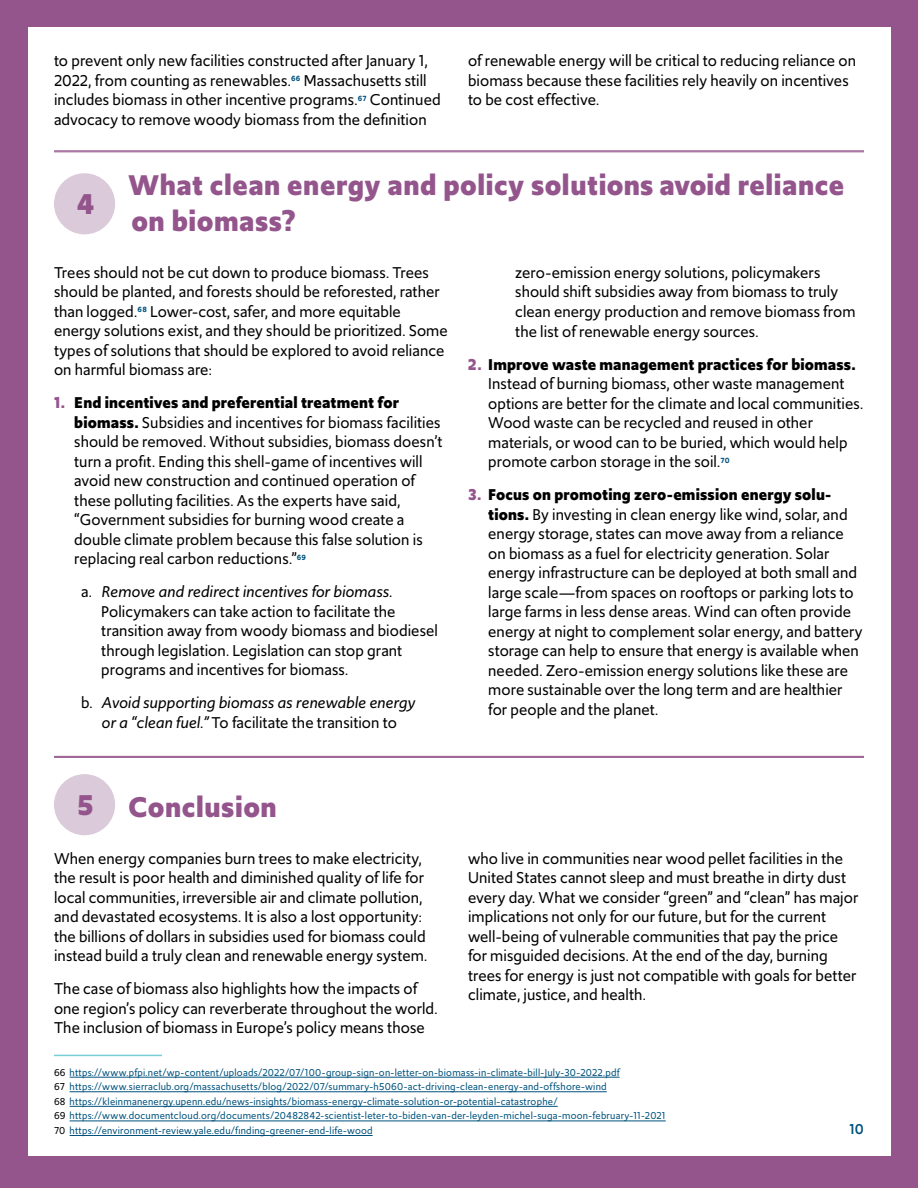
<style>
.page{position:relative;width:918px;height:1188px;background:#94558c}
.page>*{position:absolute;margin:0;border:0;box-sizing:border-box;transform-origin:0 0}
.t1{font:700 30px/36px "Upgrade";letter-spacing:.015em;color:#94558c}
.t2{font:16.5px/19.5px "Upgrade";letter-spacing:.005em;color:#000}
.t3{font:italic 16.5px/19.5px "Upgrade";color:#000;text-align:center}
.t4{font:500 15px "Upgrade";color:#00527d}
.t5{font:10.5px/14.5px "Upgrade";letter-spacing:.025em;color:#00537e}
.s1{font-weight:700;color:#94558c}
.s2{font-weight:700}
.s3{font-style:italic}
.s4{font-style:normal}
.s5{color:#000}
</style>
<div class="page">
<div style="left:28px;top:27px;width:863px;height:1129px;background:#fff"></div>
<hr style="left:54px;top:1055px;width:108px;height:1px;background:#77ced7">
<hr style="left:70px;top:1077px;width:550px;height:1px;background:#00527d">
<hr style="left:70px;top:1091px;width:537px;height:1px;background:#00527d">
<hr style="left:70px;top:1106px;width:488px;height:1px;background:#00527d">
<hr style="left:70px;top:1121px;width:596px;height:1px;background:#00527d">
<hr style="left:70px;top:1135px;width:303px;height:1px;background:#00527d">
<div style="left:54px;top:173px;width:61px;height:61px;background:#dbcada;border-radius:50%"></div>
<div style="left:54px;top:774px;width:61px;height:61px;background:#dbcada;border-radius:50%"></div>
<hr style="left:54px;top:150px;width:810px;height:1px;background:#94558c">
<hr style="left:54px;top:152px;width:810px;height:1px;background:#94558c">
<hr style="left:54px;top:756px;width:810px;height:1px;background:#94558c">
<hr style="left:54px;top:757px;width:810px;height:1px;background:#94558c">
<p class="t2" style="left:54px;top:51px;width:388px">to prevent only new facilities constructed after January 1, 2022, from counting as renewables.<sup>66</sup> Massachusetts still includes biomass in other incentive programs.<sup>67</sup> Continued advocacy to remove woody biomass from the definition</p>
<p class="t2" style="left:468px;top:51px;width:390px">of renewable energy will be critical to reducing reliance on biomass because these facilities rely heavily on incentives to be cost effective.</p>
<h1 class="t1" style="left:128px;top:168px;width:718px">What clean energy and policy solutions avoid reliance on biomass?</h1>
<p class="t2" style="left:54px;top:263px;width:395px">Trees should not be cut down to produce biomass. Trees should be planted, and forests should be reforested, rather than logged.<sup>68</sup> Lower-cost, safer, and more equitable energy solutions exist, and they should be prioritized. Some types of solutions that should be explored to avoid reliance on harmful biomass are:</p>
<p class="t2" style="left:74px;top:393px;width:370px;text-indent:-20px"><span class="s1">1.</span> <span class="s2">End incentives and preferential treatment for biomass.</span> Subsidies and incentives for biomass facilities should be removed. Without subsidies, biomass doesn’t turn a profit. Ending this shell-game of incentives will avoid new construction and continued operation of these polluting facilities. As the experts have said, “Government subsidies for burning wood create a double climate problem because this false solution is replacing real carbon reductions.”<sup>69</sup></p>
<p class="t2" style="left:101px;top:582px;width:338px;text-indent:-20px">a. <span class="s3">Remove and redirect incentives for biomass.<br></span>Policymakers can take action to facilitate the transition away from woody biomass and biodiesel through legislation. Legislation can stop grant programs and incentives for biomass.</p>
<p class="t3" style="left:81px;top:693px;width:336px"><span class="s4">b.</span> Avoid supporting biomass as renewable energy or a “clean fuel.” <span class="s4">To facilitate the transition to</span></p>
<h1 class="t1" style="left:77px;top:186px;width:20px">4</h1>
<p class="t2" style="left:515px;top:263px;width:342px">zero-emission energy solutions, policymakers should shift subsidies away from biomass to truly clean energy production and remove biomass from the list of renewable energy sources.</p>
<p class="t2" style="left:488px;top:354px;width:376px;text-indent:-20px"><span class="s1">2.</span> <span class="s2">Improve waste management practices for biomass.<br></span>Instead of burning biomass, other waste management options are better for the climate and local communities.<br>Wood waste can be recycled and reused in other materials, or wood can to be buried, which would help promote carbon storage in the soil.<sup>70</sup></p>
<p class="t2" style="left:488px;top:485px;width:376px;text-indent:-20px"><span class="s1">3.</span> <span class="s2">Focus on promoting zero-emission energy solu&shy;tions.</span> By investing in clean energy like wind, solar, and energy storage, states can move away from a reliance on biomass as a fuel for electricity generation. Solar energy infrastructure can be deployed at both small and large scale—from spaces on rooftops or parking lots to large farms in less dense areas. Wind can often provide energy at night to complement solar energy, and battery storage can help to ensure that energy is available when needed. Zero-emission energy solutions like these are more sustainable over the long term and are healthier for people and the planet.</p>
<h1 class="t1" style="left:78px;top:789px;width:201px">5 Conclusion</h1>
<p class="t2" style="left:54px;top:848px;width:375px">When energy companies burn trees to make electricity, the result is poor health and diminished quality of life for local communities, irreversible air and climate pollution, and devastated ecosystems. It is also a lost opportunity: the billions of dollars in subsidies used for biomass could instead build a truly clean and renewable energy system.</p>
<p class="t2" style="left:54px;top:979px;width:385px">The case of biomass also highlights how the impacts of one region’s policy can reverberate throughout the world.<br>The inclusion of biomass in Europe’s policy means those</p>
<p class="t2" style="left:468px;top:849px;width:392px">who live in communities near wood pellet facilities in the United States cannot sleep and must breathe in dirty dust every day. What we consider “green” and “clean” has major implications not only for our future, but for the current well-being of vulnerable communities that pay the price for misguided decisions. At the end of the day, burning trees for energy is just not compatible with goals for better climate, justice, and health.</p>
<p class="t5" style="left:54px;top:1065px;width:613px"><span class="s5">66</span> https://www.pfpi.net/wp-content/uploads/2022/07/100-group-sign-on-letter-on-biomass-in-climate-bill-July-30-2022.pdf<br><span class="s5">67</span> https://www.sierraclub.org/massachusetts/blog/2022/07/summary-h5060-act-driving-clean-energy-and-offshore-wind<br><span class="s5">68</span> https://kleinmanenergy.upenn.edu/news-insights/biomass-energy-climate-solution-or-potential-catastrophe/<br><span class="s5">69</span> https://www.documentcloud.org/documents/20482842-scientist-leter-to-biden-van-der-leyden-michel-suga-moon-february-11-2021<br><span class="s5">70</span> https://environment-review.yale.edu/finding-greener-end-life-wood</p>
<p class="t4" style="left:849px;top:1119px;width:16px">10</p>
</div>
